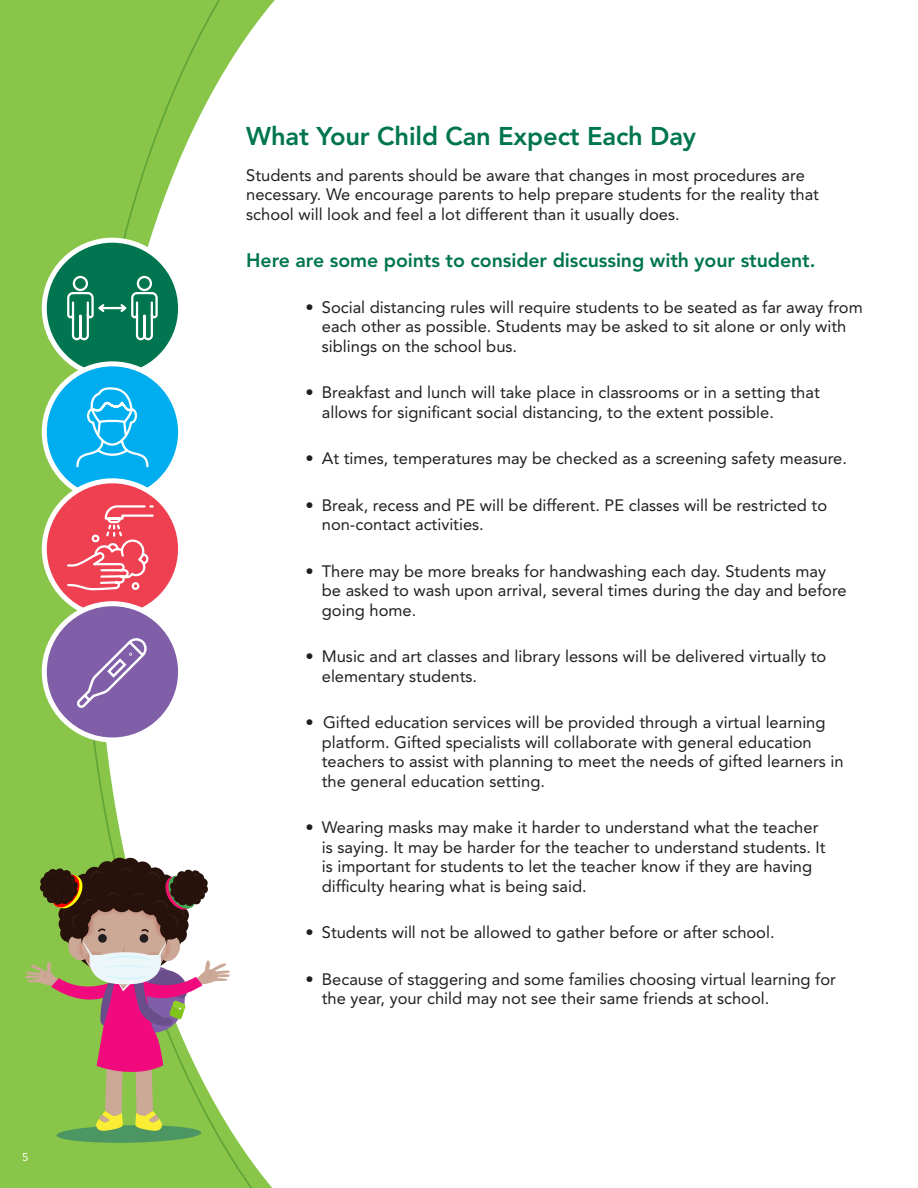
<style>
.page{position:relative;width:918px;height:1188px;background:#fff}
.page>*{position:absolute;margin:0;border:0;box-sizing:border-box;transform-origin:0 0}
.Regualar_Headlines{font:800 25.5px "Avenir LT Std";letter-spacing:-.005em;color:#00754f}
.Secondary_Headers{font:800 19.5px "Avenir LT Std";letter-spacing:-.005em;color:#00754f}
.Double_Bulleted_Copy{font:16.5px/19.5px "Avenir LT Std";color:#231f20}
.Regular_Copy{font:16.5px/19.5px "Avenir LT Std";color:#231f20}
.Secondary_Headers-2{font:11.25px "Avenir LT Std";color:#fff}
</style>
<div class="page">
<svg style="left:0;top:0;width:275px;height:1188px"></svg>
<div style="left:44px;top:240px;width:137px;height:136px;background:#00754f;border-radius:50%"></div>
<div style="left:42px;top:238px;width:141px;height:141px;border:5px solid #fff;border-radius:50%"></div>
<div style="left:44px;top:364px;width:137px;height:136px;background:#00aeef;border-radius:50%"></div>
<div style="left:42px;top:361px;width:141px;height:142px;border:5px solid #fff;border-radius:50%"></div>
<div style="left:44px;top:481px;width:137px;height:136px;background:#ee4051;border-radius:50%"></div>
<div style="left:42px;top:478px;width:141px;height:142px;border:5px solid #fff;border-radius:50%"></div>
<div style="left:44px;top:604px;width:137px;height:136px;background:#815ea8;border-radius:50%"></div>
<div style="left:42px;top:601px;width:141px;height:142px;border:5px solid #fff;border-radius:50%"></div>
<svg style="left:67px;top:275px;width:91px;height:66px"></svg>
<svg style="left:76px;top:387px;width:73px;height:81px"></svg>
<svg style="left:67px;top:505px;width:87px;height:86px"></svg>
<svg style="left:77px;top:638px;width:69px;height:70px"></svg>
<svg style="left:25px;top:858px;width:205px;height:285px"></svg>
<div style="left:98px;top:934px;width:9px;height:9px;background:#231f20;border-radius:50%"></div>
<div style="left:140px;top:934px;width:8px;height:9px;background:#231f20;border-radius:50%"></div>
<p class="Secondary_Headers-2" style="left:22px;top:1150px;width:8px">5</p>
<p class="Regualar_Headlines" style="left:246px;top:121px;width:451px">What Your Child Can Expect Each Day</p>
<p class="Regular_Copy" style="left:246px;top:166px;width:574px">Students and parents should be aware that changes in most procedures are necessary. We encourage parents to help prepare students for the reality that school will look and feel a lot different than it usually does.</p>
<p class="Secondary_Headers" style="left:246px;top:249px;width:571px">Here are some points to consider discussing with your student.</p>
<p class="Double_Bulleted_Copy" style="left:322px;top:297px;width:542px;text-indent:-16px">• Social distancing rules will require students to be seated as far away from each other as possible. Students may be asked to sit alone or only with siblings on the school bus.</p>
<p class="Double_Bulleted_Copy" style="left:322px;top:383px;width:499px;text-indent:-16px">• Breakfast and lunch will take place in classrooms or in a setting that allows for significant social distancing, to the extent possible.</p>
<p class="Double_Bulleted_Copy" style="left:306px;top:449px;width:543px">• At times, temperatures may be checked as a screening safety measure.</p>
<p class="Double_Bulleted_Copy" style="left:322px;top:495px;width:507px;text-indent:-16px">• Break, recess and PE will be different. PE classes will be restricted to non-contact activities.</p>
<p class="Double_Bulleted_Copy" style="left:322px;top:561px;width:526px;text-indent:-16px">• There may be more breaks for handwashing each day. Students may be asked to wash upon arrival, several times during the day and before going home.</p>
<p class="Double_Bulleted_Copy" style="left:322px;top:647px;width:506px;text-indent:-16px">• Music and art classes and library lessons will be delivered virtually to elementary students.</p>
<p class="Double_Bulleted_Copy" style="left:322px;top:713px;width:523px;text-indent:-16px">• Gifted education services will be provided through a virtual learning platform. Gifted specialists will collaborate with general education teachers to assist with planning to meet the needs of gifted learners in the general education setting.</p>
<p class="Double_Bulleted_Copy" style="left:322px;top:818px;width:505px;text-indent:-16px">• Wearing masks may make it harder to understand what the teacher is saying. It may be harder for the teacher to understand students. It is important for students to let the teacher know if they are having difficulty hearing what is being said.</p>
<p class="Double_Bulleted_Copy" style="left:306px;top:923px;width:471px">• Students will not be allowed to gather before or after school.</p>
<p class="Double_Bulleted_Copy" style="left:322px;top:969px;width:516px;text-indent:-16px">• Because of staggering and some families choosing virtual learning for the year, your child may not see their same friends at school.</p>
</div>
